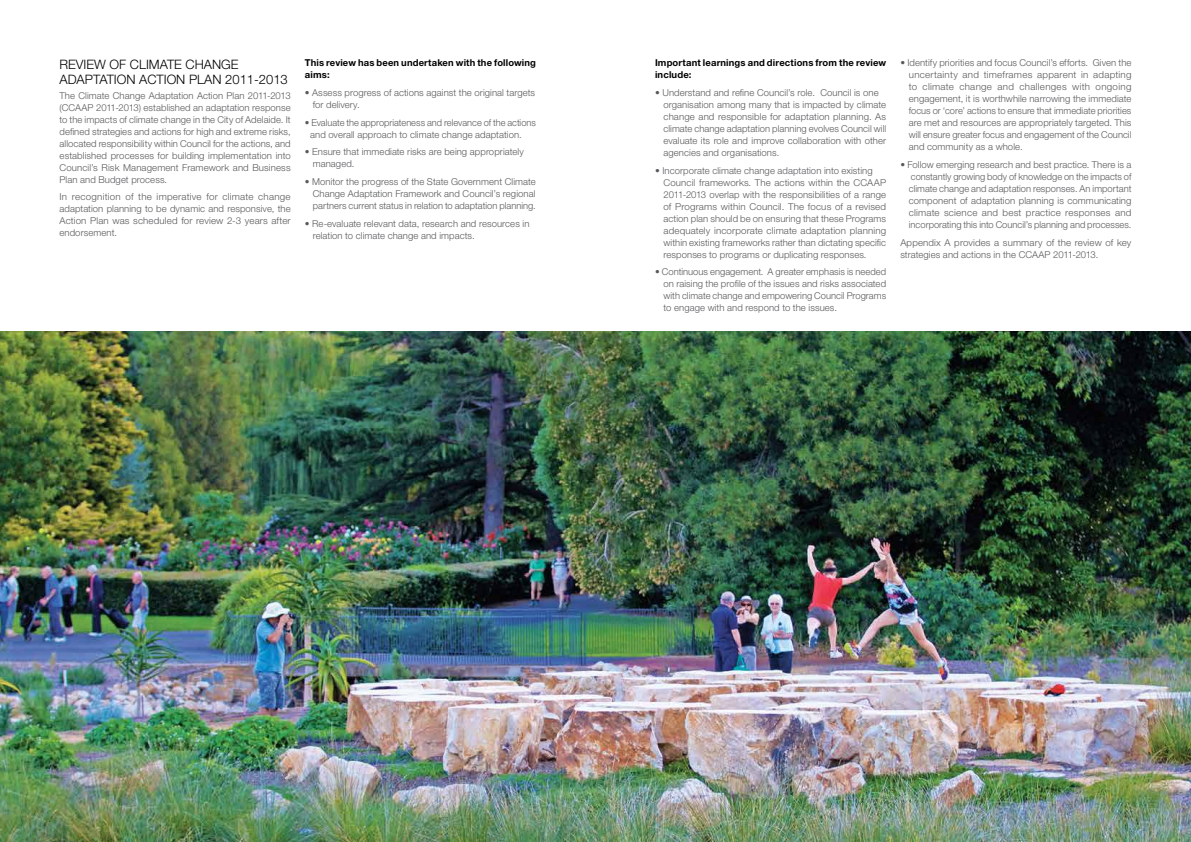
<style>
.page{position:relative;width:1191px;height:842px;background:#fff}
.page>*{position:absolute;margin:0;border:0;box-sizing:border-box;transform-origin:0 0}
.t1{font:300 13px/15px "Helvetica Neue LT Std";color:#000}
.t2{font:300 9.5px/12px "Helvetica Neue LT Std";letter-spacing:.005em;color:#58595b}
.t3{font:700 9.5px/12px "Helvetica Neue LT Std";letter-spacing:.015em;color:#000}
</style>
<div class="page">
<img style="left:0;top:331px;width:1191px;height:511px">
<h1 class="t1" style="left:60px;top:56px;width:230px">REVIEW OF CLIMATE CHANGE<br>ADAPTATION ACTION PLAN 2011-2013</h1>
<p class="t2" style="left:60px;top:89px;width:233px;text-align:justify">The Climate Change Adaptation Action Plan 2011-2013 (CCAAP 2011-2013) established an adaptation response to the impacts of climate change in the City of Adelaide. It defined strategies and actions for high and extreme risks, allocated responsibility within Council for the actions, and established processes for building implementation into Council’s Risk Management Framework and Business Plan and Budget process.</p>
<p class="t2" style="left:60px;top:191px;width:233px;text-align:justify">In recognition of the imperative for climate change adaptation planning to be dynamic and responsive, the Action Plan was scheduled for review 2-3 years after endorsement.</p>
<p class="t3" style="left:305px;top:57px;width:233px">This review has been undertaken with the following aims:</p>
<p class="t2" style="left:313px;top:86px;width:224px;text-indent:-8px">• Assess progress of actions against the original targets for delivery.</p>
<p class="t2" style="left:310px;top:116px;width:227px;text-indent:-5px">• Evaluate the appropriateness and relevance of the actions and overall approach to climate change adaptation.</p>
<p class="t2" style="left:313px;top:146px;width:212px;text-indent:-8px">• Ensure that immediate risks are being appropriately managed.</p>
<p class="t2" style="left:313px;top:175px;width:225px;text-align:justify;text-indent:-8px">• Monitor the progress of the State Government Climate Change Adaptation Framework and Council’s regional partners current status in relation to adaptation planning.</p>
<p class="t2" style="left:313px;top:217px;width:218px;text-indent:-8px">• Re-evaluate relevant data, research and resources in relation to climate change and impacts.</p>
<p class="t3" style="left:655px;top:57px;width:233px">Important learnings and directions from the review include:</p>
<p class="t2" style="left:663px;top:86px;width:224px;text-indent:-9px">• Understand and refine Council’s role. Council is one organisation among many that is impacted by climate change and responsible for adaptation planning. As climate change adaptation planning evolves Council will evaluate its role and improve collaboration with other agencies and organisations.</p>
<p class="t2" style="left:663px;top:164px;width:224px;text-indent:-9px">• Incorporate climate change adaptation into existing Council frameworks. The actions within the CCAAP 2011-2013 overlap with the responsibilities of a range of Programs within Council. The focus of a revised action plan should be on ensuring that these Programs adequately incorporate climate adaptation planning within existing frameworks rather than dictating specific responses to programs or duplicating responses.</p>
<p class="t2" style="left:663px;top:266px;width:224px;text-align:justify;text-indent:-9px">• Continuous engagement. A greater emphasis is needed on raising the profile of the issues and risks associated with climate change and empowering Council Programs to engage with and respond to the issues.</p>
<p class="t2" style="left:909px;top:57px;width:224px;text-align:justify;text-indent:-9px">• Identify priorities and focus Council’s efforts. Given the uncertainty and timeframes apparent in adapting to climate change and challenges with ongoing engagement, it is worthwhile narrowing the immediate focus or ‘core’ actions to ensure that immediate priorities are met and resources are appropriately targeted. This will ensure greater focus and engagement of the Council and community as a whole.</p>
<p class="t2" style="left:909px;top:158px;width:224px;text-align:justify;text-indent:-9px">• Follow emerging research and best practice. There is a constantly growing body of knowledge on the impacts of climate change and adaptation responses. An important component of adaptation planning is communicating climate science and best practice responses and incorporating this into Council’s planning and processes.</p>
<p class="t2" style="left:900px;top:236px;width:232px">Appendix A provides a summary of the review of key strategies and actions in the CCAAP 2011-2013.</p>
</div>
